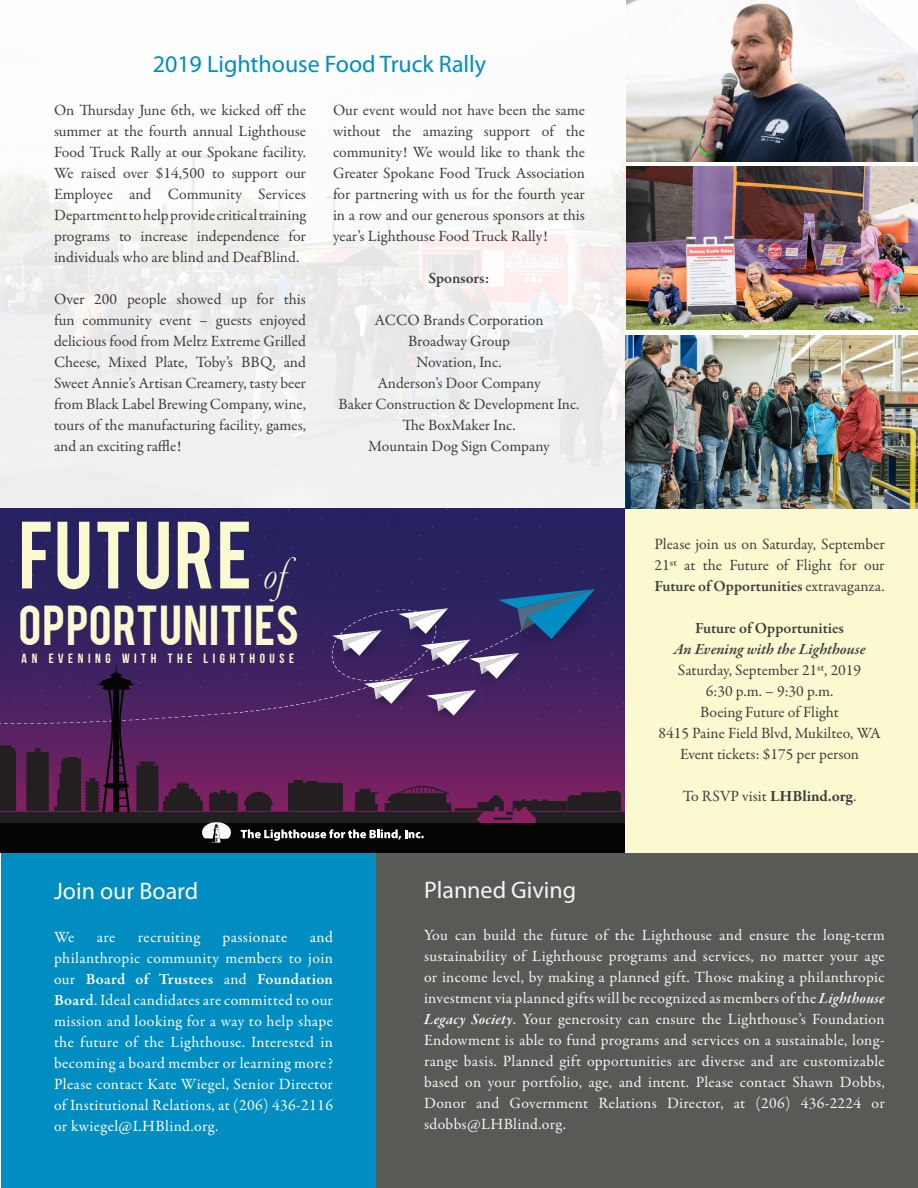
<style>
.page{position:relative;width:918px;height:1188px;background:#fff}
.page>*{position:absolute;margin:0;border:0;box-sizing:border-box;transform-origin:0 0}
.t1{font:75px "Bebas";letter-spacing:.015em;color:#fbf9cf}
.t2{font:44.25px "Bebas";letter-spacing:.015em;color:#fbf9cf}
.Leader_Text_18pt{font:24px "Myriad Pro";color:#008dc1}
.Leader_Text_18pt-2{font:24px "Myriad Pro";color:#f4f5f5}
.Leader_Text_18pt-3{font:24px "Myriad Pro";color:#fff}
.Main_Text{font:15.75px/21px "Garamond Premr Pro";color:#3e3e3f;text-align:justify}
.Main_Text-2{font:15.75px/21px "Garamond Premr Pro";letter-spacing:.02em;color:#f5f6f6;text-align:justify}
.Main_Text-3{font:15.75px/21px "Garamond Premr Pro";letter-spacing:.025em;color:#fff}
.Main_Text-4{font:600 15.75px "Garamond Premr Pro";letter-spacing:-.005em;color:#3e3e3f}
.Main_Text-5{font:italic 600 15.75px "Garamond Premr Pro";letter-spacing:-.005em;color:#3e3e3f}
.t3{font:13.35px "Bebas Neue";letter-spacing:.345em;color:#fbf9cf}
.s1{font-family:"Garamond Premr Pro Lt It Disp";font-size:44.25px}
.s2{font-weight:600}
.s3{font-weight:700}
.s4{font-family:"Garamond Premr Pro Smbd It Subh"}
</style>
<div class="page">
<img style="left:0;top:151px;width:625px;height:358px">
<div style="left:376px;top:853px;width:542px;height:335px;background:#575a55"></div>
<div style="left:1px;top:843px;width:375px;height:345px;background:#008dc1"></div>
<img style="left:626px;top:167px;width:292px;height:162px">
<img style="left:625px;top:335px;width:293px;height:174px">
<img style="left:626px;top:0;width:292px;height:162px">
<div style="left:0;top:823px;width:625px;height:30px;background:#040503"></div>
<svg style="left:0;top:509px;width:625px;height:334px;background:#3c2458"></svg>
<div style="left:625px;top:509px;width:293px;height:344px;background:#fbf9cf"></div>
<p class="Leader_Text_18pt" style="left:153px;top:49px;width:335px">2019 Lighthouse Food Truck Rally</p>
<p class="Main_Text" style="left:54px;top:100px;width:254px">On Thursday June 6th, we kicked off the summer at the fourth annual Lighthouse Food Truck Rally at our Spokane facility.<br>We raised over $14,500 to support our Employee and Community Services Department to help provide critical training programs to increase independence for individuals who are blind and DeafBlind.</p>
<p class="Main_Text" style="left:54px;top:289px;width:254px;text-align:left">Over 200 people showed up for this fun community event – guests enjoyed delicious food from Meltz Extreme Grilled Cheese, Mixed Plate, Toby’s BBQ, and Sweet Annie’s Artisan Creamery, tasty beer from Black Label Brewing Company, wine, tours of the manufacturing facility, games, and an exciting raffle!</p>
<p class="Main_Text" style="left:333px;top:100px;width:254px">Our event would not have been the same without the amazing support of the community! We would like to thank the Greater Spokane Food Truck Association for partnering with us for the fourth year in a row and our generous sponsors at this year’s Lighthouse Food Truck Rally!</p>
<p class="Main_Text-4" style="left:428px;top:268px;width:63px">Sponsors:</p>
<p class="Main_Text" style="left:374px;top:310px;width:171px">ACCO Brands Corporation</p>
<p class="Main_Text" style="left:408px;top:331px;width:103px">Broadway Group</p>
<p class="Main_Text" style="left:416px;top:352px;width:87px">Novation, Inc.</p>
<p class="Main_Text" style="left:377px;top:373px;width:165px">Anderson’s Door Company</p>
<p class="Main_Text" style="left:339px;top:394px;width:242px">Baker Construction &amp; Development Inc.</p>
<p class="Main_Text" style="left:402px;top:415px;width:115px">The BoxMaker Inc.</p>
<p class="Main_Text" style="left:368px;top:436px;width:183px">Mountain Dog Sign Company</p>
<p class="t1" style="left:19px;top:500px;width:269px">FUTURE <span class="s1">of</span></p>
<p class="t2" style="left:19px;top:593px;width:282px">OPPORTUNITIES</p>
<p class="t3" style="left:22px;top:652px;width:274px">AN EVENING WITH THE LIGHTHOUSE</p>
<p class="Main_Text" style="left:655px;top:534px;width:232px">Please join us on Saturday, September 21st at the Future of Flight for our <span class="s2">Future of Opportunities</span> extravaganza.</p>
<p class="Main_Text-4" style="left:695px;top:619px;width:150px">Future of Opportunities</p>
<p class="Main_Text-5" style="left:674px;top:640px;width:194px">An Evening with the Lighthouse</p>
<p class="Main_Text" style="left:678px;top:660px;width:185px">Saturday, September 21st, 2019</p>
<p class="Main_Text" style="left:706px;top:681px;width:129px">6:30 p.m. – 9:30 p.m.</p>
<p class="Main_Text" style="left:700px;top:702px;width:140px">Boeing Future of Flight</p>
<p class="Main_Text" style="left:658px;top:723px;width:224px">8415 Paine Field Blvd, Mukilteo, WA</p>
<p class="Main_Text" style="left:680px;top:744px;width:181px">Event tickets: $175 per person</p>
<p class="Main_Text" style="left:683px;top:786px;width:175px">To RSVP visit <span class="s3">LHBlind.org</span>.</p>
<p class="Leader_Text_18pt-3" style="left:54px;top:876px;width:146px">Join our Board</p>
<p class="Main_Text-3" style="left:54px;top:927px;width:22px">We</p>
<p class="Main_Text-3" style="left:97px;top:927px;width:20px">are</p>
<p class="Main_Text-3" style="left:138px;top:927px;width:63px">recruiting</p>
<p class="Main_Text-3" style="left:223px;top:927px;width:66px">passionate</p>
<p class="Main_Text-3" style="left:54px;top:927px;width:281px;text-indent:256px">and philanthropic community members to join our <span class="s2">Board of Trustees</span> and <span class="s2">Foundation Board</span>. Ideal candidates are committed to our mission and looking for a way to help shape the future of the Lighthouse. Interested in becoming a board member or learning more?<br>Please contact Kate Wiegel, Senior Director of Institutional Relations, at (206) 436-2116 or kwiegel@LHBlind.org.</p>
<p class="Leader_Text_18pt-2" style="left:424px;top:875px;width:154px">Planned Giving</p>
<p class="Main_Text-2" style="left:424px;top:925px;width:462px">You can build the future of the Lighthouse and ensure the long-term sustainability of Lighthouse programs and services, no matter your age or income level, by making a planned gift. Those making a philanthropic investment via planned gifts will be recognized as members of the <span class="s4">Lighthouse Legacy Society</span>. Your generosity can ensure the Lighthouse’s Foundation Endowment is able to fund programs and services on a sustainable, long&shy;range basis. Planned gift opportunities are diverse and are customizable based on your portfolio, age, and intent. Please contact Shawn Dobbs, Donor and Government Relations Director, at (206) 436-2224 or sdobbs@LHBlind.org.</p>
</div>
